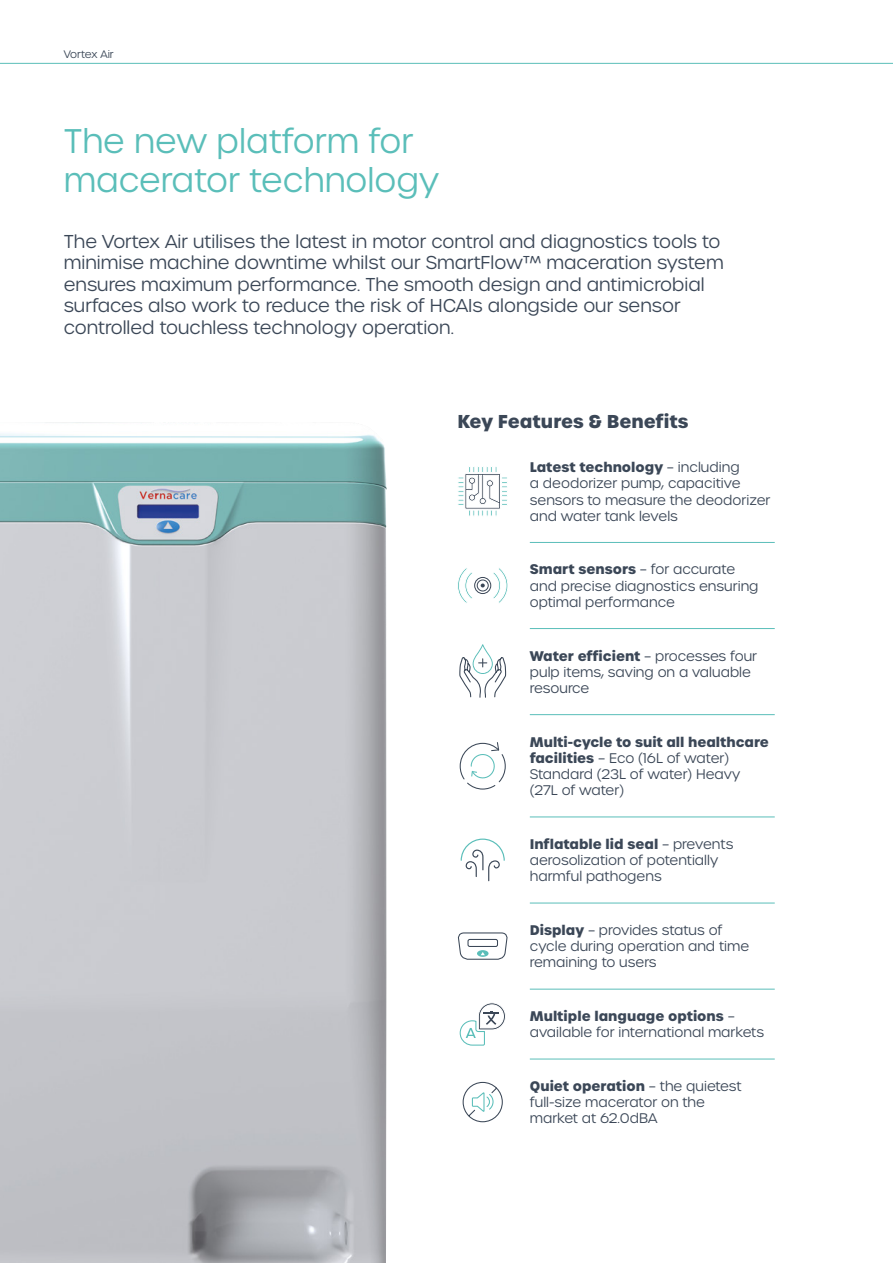
<style>
.page{position:relative;width:893px;height:1263px;background:#fff}
.page>*{position:absolute;margin:0;border:0;box-sizing:border-box;transform-origin:0 0}
.t1{font:300 33px/39.6px "Urbane";color:#5abeb9}
.t2{font:300 18px/21.6px "Urbane";color:#3b4757}
.t3{font:700 18px "Urbane";color:#3b4757}
.t4{font:300 13.5px/16.2px "Urbane";color:#3b4757}
.t5{font:300 10.5px "Urbane";color:#3b4757}
.s1{font-weight:700}
</style>
<div class="page">
<hr style="left:0;top:63px;width:893px;height:1px;background:#5abeb9">
<svg style="left:458px;top:467px;width:49px;height:49px"></svg>
<svg style="left:493px;top:568px;width:15px;height:35px"></svg>
<svg style="left:457px;top:568px;width:15px;height:35px"></svg>
<svg style="left:481px;top:583px;width:4px;height:4px"></svg>
<div style="left:474px;top:577px;width:17px;height:17px;border:1px solid #3b4757;border-radius:50%"></div>
<div style="left:477px;top:579px;width:12px;height:12px;border:1px solid #3b4757;border-radius:50%"></div>
<svg style="left:457px;top:838px;width:51px;height:122px"></svg>
<svg style="left:462px;top:1081px;width:41px;height:42px"></svg>
<svg style="left:459px;top:1003px;width:47px;height:43px"></svg>
<svg style="left:459px;top:644px;width:48px;height:54px"></svg>
<svg style="left:459px;top:742px;width:47px;height:48px"></svg>
<hr style="left:530px;top:542px;width:245px;height:1px;background:#5abeb9">
<hr style="left:530px;top:902px;width:245px;height:1px;background:#5abeb9">
<hr style="left:530px;top:816px;width:245px;height:1px;background:#5abeb9">
<hr style="left:530px;top:628px;width:245px;height:1px;background:#5abeb9">
<hr style="left:530px;top:989px;width:245px;height:1px;background:#5abeb9">
<hr style="left:530px;top:714px;width:245px;height:1px;background:#5abeb9">
<hr style="left:530px;top:1058px;width:245px;height:1px;background:#5abeb9">
<img style="left:0;top:422px;width:387px;height:841px">
<p class="t5" style="left:64px;top:47px;width:52px">Vortex Air</p>
<h1 class="t1" style="left:64px;top:121px;width:377px">The new platform for macerator technology</h1>
<p class="t2" style="left:64px;top:230px;width:661px">The Vortex Air utilises the latest in motor control and diagnostics tools to minimise machine downtime whilst our SmartFlow™ maceration system ensures maximum performance. The smooth design and antimicrobial surfaces also work to reduce the risk of HCAIs alongside our sensor controlled touchless technology operation.</p>
<h2 class="t3" style="left:457px;top:409px;width:232px">Key Features &amp; Benefits</h2>
<p class="t4" style="left:530px;top:459px;width:242px"><span class="s1">Latest technology</span> – including<br>a deodorizer pump, capacitive sensors to measure the deodorizer and water tank levels</p>
<p class="t4" style="left:530px;top:561px;width:230px"><span class="s1">Smart sensors</span> – for accurate and precise diagnostics ensuring optimal performance</p>
<p class="t4" style="left:530px;top:647px;width:229px"><span class="s1">Water efficient</span> – processes four pulp items, saving on a valuable resource</p>
<p class="t4" style="left:530px;top:734px;width:241px"><span class="s1">Multi-cycle to suit all healthcare facilities</span> – Eco (16L of water)<br>Standard (23L of water) Heavy (27L of water)</p>
<p class="t4" style="left:530px;top:836px;width:205px"><span class="s1">Inflatable lid seal</span> – prevents aerosolization of potentially harmful pathogens</p>
<p class="t4" style="left:530px;top:922px;width:221px"><span class="s1">Display</span> – provides status of cycle during operation and time remaining to users</p>
<p class="t4" style="left:530px;top:1008px;width:236px"><span class="s1">Multiple language options</span> – available for international markets</p>
<p class="t4" style="left:530px;top:1078px;width:213px"><span class="s1">Quiet operation</span> – the quietest full-size macerator on the market at 62.0dBA</p>
</div>
